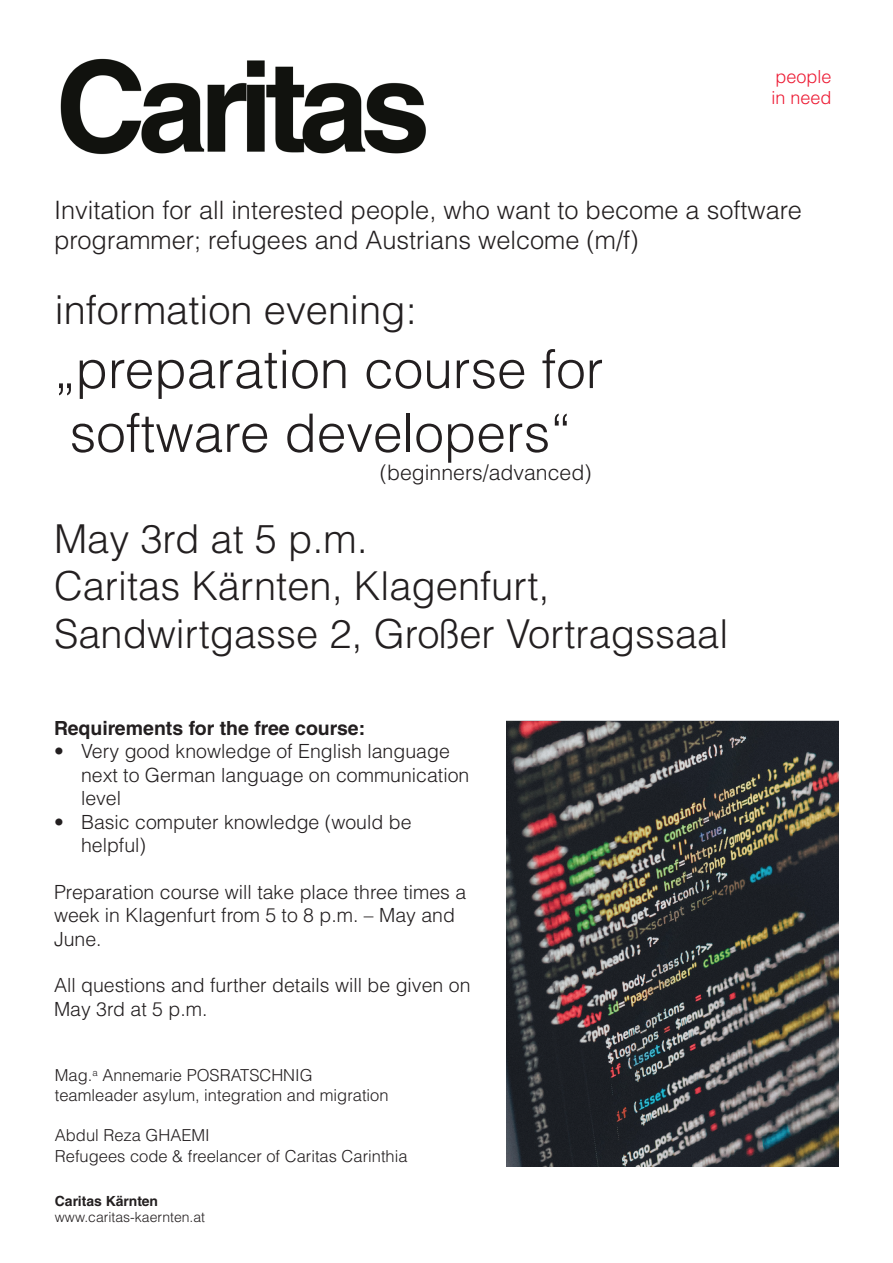
<style>
.page{position:relative;width:893px;height:1263px;background:#fff}
.page>*{position:absolute;margin:0;border:0;box-sizing:border-box;transform-origin:0 0}
.t1{font:300 53.1px/63.8px "Helvetica LT Std";color:#231f20}
.t2{font:300 39.9px/47.8px "Helvetica LT Std";color:#231f20}
.t3{font:300 25.35px/30.5px "Helvetica LT Std";color:#231f20}
.t4{font:300 21.3px "Helvetica LT Std";color:#231f20}
.t5{font:300 19.5px/23.4px "Helvetica LT Std";color:#231f20}
.t6{font:700 19.5px "Helvetica LT Std";color:#231f20}
.t7{font:300 18px/21.6px "Helvetica LT Std";color:#ed1a33}
.t8{font:300 16.5px/19.8px "Helvetica LT Std";color:#231f20}
.t9{font:300 13.95px "Helvetica LT Std";color:#231f20}
.t10{font:700 13.95px "Helvetica LT Std";color:#231f20}
</style>
<div class="page">
<img style="left:60px;top:58px;width:366px;height:97px">
<img style="left:506px;top:721px;width:333px;height:446px">
<p class="t7" style="left:771px;top:65px;width:62px">people in need</p>
<p class="t3" style="left:54px;top:194px;width:749px">Invitation for all interested people, who want to become a software programmer; refugees and Austrians welcome (m/f)</p>
<h2 class="t2" style="left:55px;top:286px;width:363px">information evening:</h2>
<h1 class="t1" style="left:55px;top:337px;width:550px">„preparation course for software developers“</h1>
<p class="t4" style="left:380px;top:460px;width:213px">(beginners/advanced)</p>
<h2 class="t2" style="left:54px;top:514px;width:676px">May 3rd at 5 p.m.<br>Caritas Kärnten, Klagenfurt,<br>Sandwirtgasse 2, Großer Vortragssaal</h2>
<p class="t6" style="left:54px;top:716px;width:313px">Requirements for the free course:</p>
<p class="t5" style="left:81px;top:739px;width:390px;text-indent:-27px">• Very good knowledge of English language next to German language on communication level</p>
<p class="t5" style="left:81px;top:810px;width:332px;text-indent:-27px">• Basic computer knowledge (would be helpful)</p>
<p class="t5" style="left:54px;top:880px;width:414px">Preparation course will take place three times a week in Klagenfurt from 5 to 8 p.m. – May and<br>June.</p>
<p class="t5" style="left:54px;top:973px;width:418px">All questions and further details will be given on<br>May 3rd at 5 p.m.</p>
<p class="t8" style="left:55px;top:1065px;width:335px">Mag.<sup>a</sup> Annemarie POSRATSCHNIG teamleader asylum, integration and migration</p>
<p class="t8" style="left:55px;top:1124px;width:354px;line-height:21.6px">Abdul Reza GHAEMI<br>Refugees code &amp; freelancer of Caritas Carinthia</p>
<p class="t10" style="left:55px;top:1192px;width:105px">Caritas Kärnten</p>
<p class="t9" style="left:55px;top:1209px;width:152px">www.caritas-kaernten.at</p>
</div>
